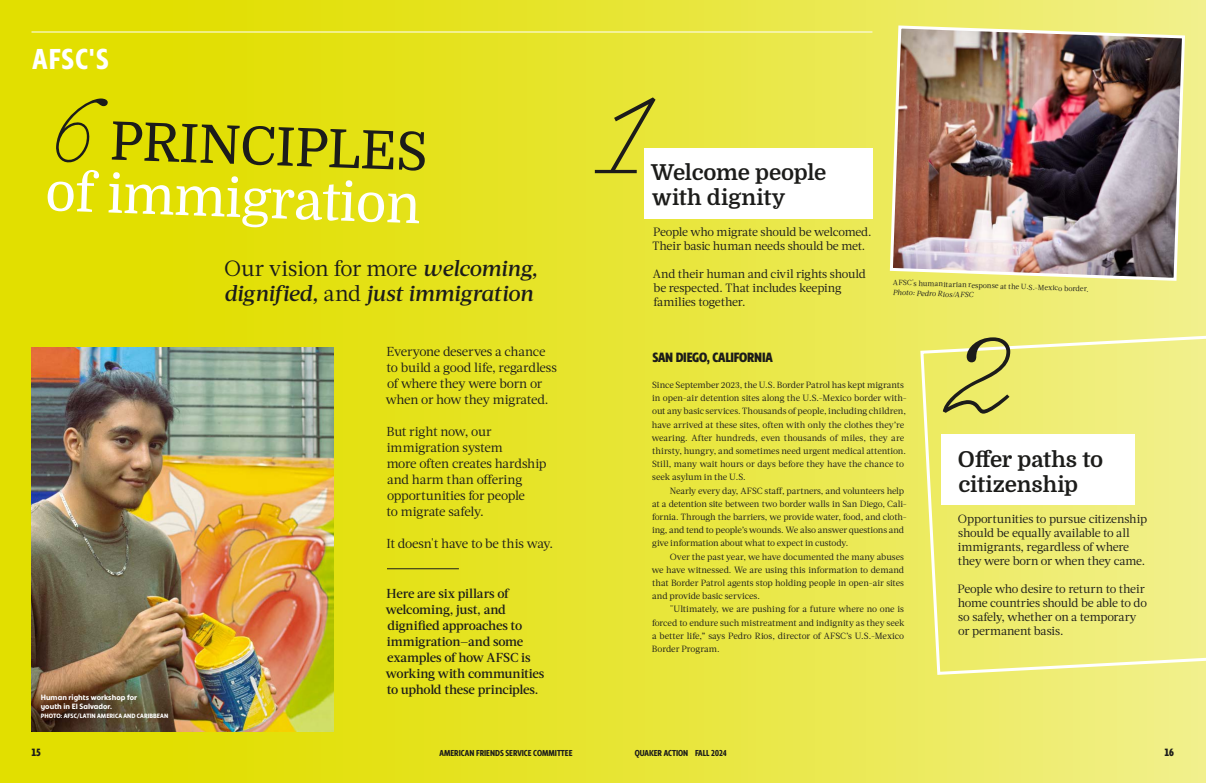
<style>
.page{position:relative;width:1206px;height:783px;background:#fff}
.page>*{position:absolute;margin:0;border:0;box-sizing:border-box;transform-origin:0 0}
.Body_Text{font:110px "Louise";color:#1c1c1a}
.Body_Text-2{font:53px "Domine";color:#fff}
.Body_Text-3{font:53px "Domine";color:#1c1c1a}
.Body_Text-4{font:700 30px "Bonnie Condensed";color:#fff}
.Body_Text-5{font:italic 500 22px/25px "Acta";letter-spacing:-.015em;color:#1c1c1a}
.Body_Text-6{font:700 22px "Domine";letter-spacing:-.01em;color:#1c1c1a}
.Body_Text-7{font:700 22px "Domine";letter-spacing:.01em;color:#1c1c1a}
.Body_Text-8{font:900 14px "Bonnie Condensed";letter-spacing:-.015em;color:#1c1c1a}
.Body_Text-9{font:13px/16px "Acta";letter-spacing:-.015em;color:#1c1c1a}
.Body_Text-10{font:500 13px/16px "Acta";letter-spacing:-.02em;color:#1c1c1a}
.Body_Text-11{font:12px/14px "Acta";letter-spacing:-.015em;color:#1c1c1a}
.t1{font:900 11px "Bonnie Condensed";color:#1c1c1a}
.Body_Text-12{font:9px/13.2px "Acta";letter-spacing:-.005em;color:#1c1c1a}
.t2{font:700 9px "Bonnie Condensed";color:#1c1c1a}
.Body_Text-13{font:700 semi-condensed 8px "Bonnie";letter-spacing:.005em;color:#fff}
.Body_Text-14{font:7.5px "Acta";color:#1c1c1a}
.Body_Text-15{font:italic 7.5px "Acta";color:#1c1c1a}
.Body_Text-16{font:700 semi-condensed 6.5px "Bonnie";letter-spacing:.005em;color:#fff}
.s1{font-family:"Louise";font-size:88px}
.s2{font-weight:400;font-style:normal}
</style>
<div class="page">
<div style="left:0;top:0;width:1206px;height:783px;background:linear-gradient(to right,#dfdc00,#f0ef84)"></div>
<img style="left:32px;top:347px;width:302px;height:385px">
<svg style="left:919px;top:333px;width:287px;height:343px;background:#efee7b"></svg>
<hr style="left:387px;top:568px;width:72px;height:1px;background:#1c1c1a">
<img style="left:888px;top:24px;width:299px;height:258px">
<hr style="left:32px;top:32px;width:840px;height:1px;background:#fff">
<div style="left:644px;top:148px;width:228px;height:71px;background:#fff"></div>
<div style="left:942px;top:434px;width:193px;height:71px;background:#fff"></div>
<p class="Body_Text-4" style="left:32px;top:39px;width:78px">AFSC'S</p>
<p class="Body_Text-3" style="left:45px;top:109px;width:385px;rotate:2deg"><span class="s1">6</span> PRINCIPLES</p>
<p class="Body_Text-2" style="left:46px;top:163px;width:377px;rotate:2deg">of immigration</p>
<p class="Body_Text-5" style="left:224px;top:256px;width:315px"><span class="s2">Our vision for more</span> welcoming, dignified, <span class="s2">and</span> just immigration</p>
<p class="Body_Text-13" style="left:41px;top:692px;width:98px">Human rights workshop for</p>
<p class="Body_Text-13" style="left:41px;top:701px;width:73px">youth in El Salvador.</p>
<p class="Body_Text-16" style="left:41px;top:711px;width:129px">PHOTO: AFSC/LATIN AMERICA AND CARIBBEAN</p>
<p class="Body_Text-9" style="left:386px;top:344px;width:173px">Everyone deserves a chance to build a good life, regardless of where they were born or when or how they migrated.</p>
<p class="Body_Text-9" style="left:387px;top:424px;width:118px">But right now, our immigration system</p>
<p class="Body_Text-9" style="left:387px;top:456px;width:161px">more often creates hardship and harm than offering opportunities for people</p>
<p class="Body_Text-9" style="left:387px;top:504px;width:99px">to migrate safely.</p>
<p class="Body_Text-9" style="left:387px;top:536px;width:168px">It doesn't have to be this way.</p>
<p class="Body_Text-10" style="left:386px;top:586px;width:160px">Here are six pillars of welcoming, just, and dignified approaches to immigration—and some examples of how AFSC is working with communities to uphold these principles.</p>
<p class="Body_Text" style="left:589px;top:71px;width:61px">1</p>
<p class="Body_Text-6" style="left:651px;top:160px;width:177px">Welcome people</p>
<p class="Body_Text-7" style="left:652px;top:185px;width:135px">with dignity</p>
<p class="Body_Text-11" style="left:653px;top:225px;width:220px">People who migrate should be welcomed.<br>Their basic human needs should be met.</p>
<p class="Body_Text-11" style="left:653px;top:267px;width:214px">And their human and civil rights should</p>
<p class="Body_Text-11" style="left:654px;top:281px;width:189px">be respected. That includes keeping</p>
<p class="Body_Text-11" style="left:653px;top:295px;width:94px">families together.</p>
<p class="Body_Text-14" style="left:893px;top:278px;width:197px;rotate:2deg">AFSC's humanitarian response at the U.S.-Mexico border.</p>
<p class="Body_Text-15" style="left:893px;top:288px;width:82px;rotate:2deg">Photo: Pedro Rios/AFSC</p>
<p class="Body_Text-8" style="left:652px;top:347px;width:122px">SAN DIEGO, CALIFORNIA</p>
<p class="Body_Text-12" style="left:652px;top:378px;width:257px">Since September 2023, the U.S. Border Patrol has kept migrants in open-air detention sites along the U.S.-Mexico border with&shy;out any basic services. Thousands of people, including children, have arrived at these sites, often with only the clothes they’re wearing. After hundreds, even thousands of miles, they are thirsty, hungry, and sometimes need urgent medical attention.<br>Still, many wait hours or days before they have the chance to seek asylum in the U.S.</p>
<p class="Body_Text-12" style="left:652px;top:484px;width:256px;text-indent:18px">Nearly every day, AFSC staff, partners, and volunteers help at a detention site between two border walls in San Diego, Cali&shy;fornia. Through the barriers, we provide water, food, and cloth&shy;ing, and tend to people’s wounds. We also answer questions and give information about what to expect in custody.</p>
<p class="Body_Text-12" style="left:652px;top:550px;width:254px;text-align:justify;text-indent:18px">Over the past year, we have documented the many abuses we have witnessed. We are using this information to demand that Border Patrol agents stop holding people in open-air sites and provide basic services.</p>
<p class="Body_Text-12" style="left:652px;top:603px;width:254px;text-align:justify;text-indent:18px">"Ultimately, we are pushing for a future where no one is forced to endure such mistreatment and indignity as they seek a better life,” says Pedro Rios, director of AFSC’s U.S.-Mexico Border Program.</p>
<p class="Body_Text" style="left:938px;top:311px;width:75px">2</p>
<p class="Body_Text-6" style="left:958px;top:447px;width:147px">Offer paths to</p>
<p class="Body_Text-6" style="left:958px;top:472px;width:121px">citizenship</p>
<p class="Body_Text-11" style="left:958px;top:512px;width:191px">Opportunities to pursue citizenship should be equally available to all immigrants, regardless of where they were born or when they came.</p>
<p class="Body_Text-11" style="left:958px;top:582px;width:191px">People who desire to return to their home countries should be able to do so safely, whether on a temporary</p>
<p class="Body_Text-11" style="left:958px;top:624px;width:107px">or permanent basis.</p>
<p class="t1" style="left:32px;top:744px;width:11px">15</p>
<p class="t2" style="left:440px;top:746px;width:134px">AMERICAN FRIENDS SERVICE COMMITTEE</p>
<p class="t2" style="left:635px;top:746px;width:94px">QUAKER ACTION FALL 2024</p>
<p class="t1" style="left:1165px;top:744px;width:11px">16</p>
</div>
